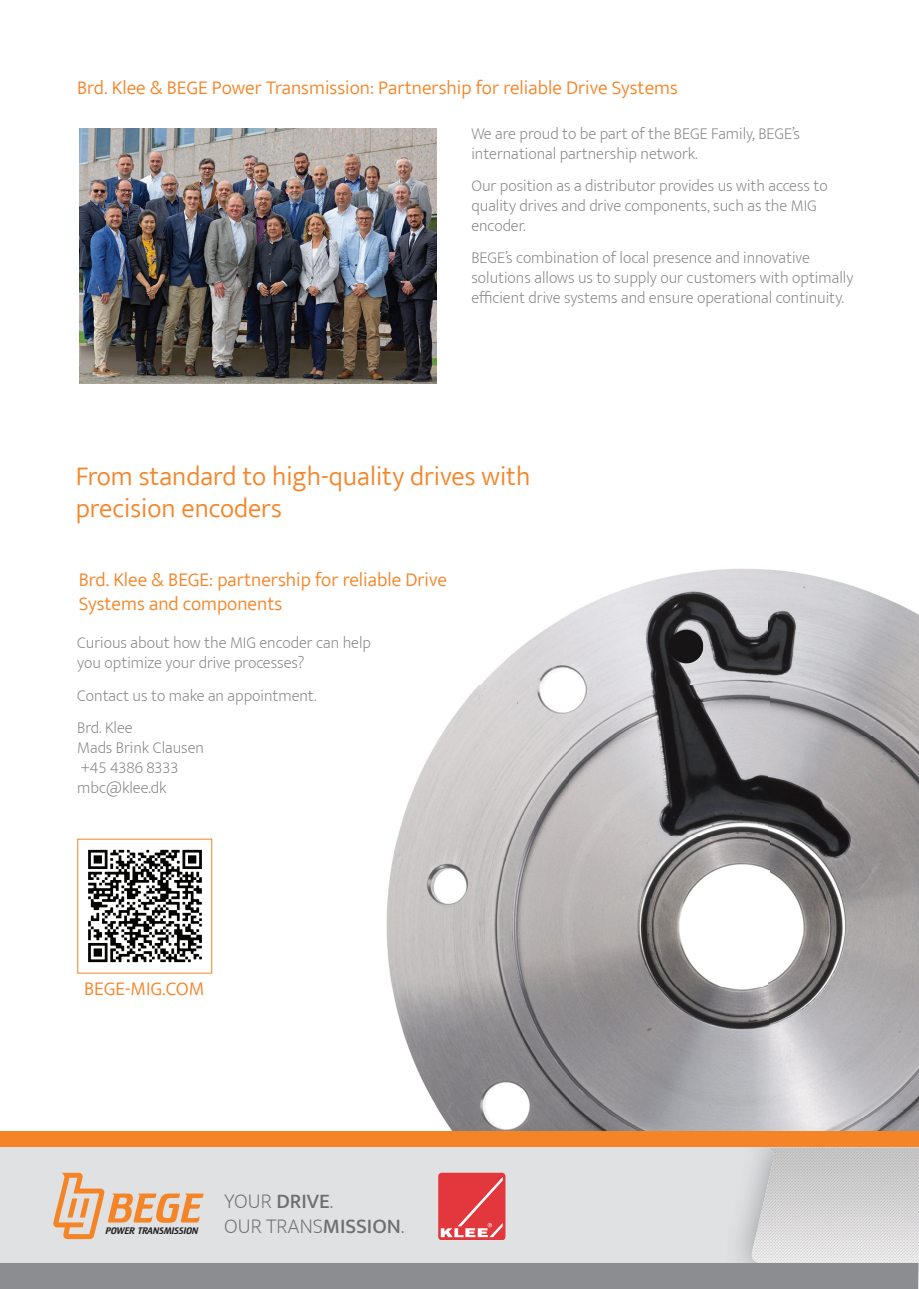
<style>
.page{position:relative;width:919px;height:1289px;background:#fff}
.page>*{position:absolute;margin:0;border:0;box-sizing:border-box;transform-origin:0 0}
.t1{font:300 27px/32.4px "Ek Mukta";color:#f58426}
.t2{font:200 21px "Ek Mukta";color:#6d6f71}
.t3{font:300 19.5px/23.4px "Ek Mukta";color:#f58426}
.t4{font:200 16.5px/19.8px "Ek Mukta";color:#808285}
.t5{font:italic 9.6px "Crillee BT";color:#231f20}
.s1{font-weight:500}
.s2{font-family:"Ek Mukta";font-weight:200;font-style:normal;font-size:21px;color:#6d6f71}
.s3{font-family:"Ek Mukta";font-weight:500;font-style:normal;font-size:21px;color:#6d6f71}
</style>
<div class="page">
<img style="left:386px;top:569px;width:382px;height:562px">
<img style="left:768px;top:569px;width:150px;height:549px">
<div style="left:0;top:1137px;width:918px;height:151px;background:#e0e1e3"></div>
<svg style="left:53px;top:1172px;width:151px;height:67px"></svg>
<img style="left:724px;top:1118px;width:194px;height:170px">
<img style="left:751px;top:1147px;width:167px;height:115px">
<div style="left:0;top:1262px;width:917px;height:26px;background:#8c8d91"></div>
<div style="left:0;top:1131px;width:918px;height:16px;background:#f58426"></div>
<img style="left:88px;top:849px;width:114px;height:114px">
<div style="left:77px;top:838px;width:135px;height:135px;border:1px solid #f58426"></div>
<img style="left:79px;top:129px;width:357px;height:254px">
<svg style="left:438px;top:1172px;width:67px;height:67px;background:#e44e53"></svg>
<p class="t3" style="left:77px;top:75px;width:602px">Brd. Klee &amp; BEGE Power Transmission: Partnership for reliable Drive Systems</p>
<p class="t4" style="left:471px;top:124px;width:330px">We are proud to be part of the BEGE Family, BEGE’s international partnership network.</p>
<p class="t4" style="left:471px;top:176px;width:358px">Our position as a distributor provides us with access to quality drives and drive components, such as the MIG encoder.</p>
<p class="t4" style="left:471px;top:248px;width:383px">BEGE’s combination of local presence and innovative solutions allows us to supply our customers with optimally efficient drive systems and ensure operational continuity.</p>
<h1 class="t1" style="left:76px;top:459px;width:456px">From standard to high-quality drives with precision encoders</h1>
<p class="t3" style="left:79px;top:567px;width:369px">Brd. Klee &amp; BEGE: partnership for reliable Drive<br>Systems and components</p>
<p class="t4" style="left:77px;top:633px;width:295px">Curious about how the MIG encoder can help you optimize your drive processes?</p>
<p class="t4" style="left:77px;top:679px;width:241px;line-height:32.5px">Contact us to make an appointment.<br>Brd. Klee</p>
<p class="t4" style="left:77px;top:738px;width:128px">Mads Brink Clausen +45 4386 8333 mbc@klee.dk</p>
<p class="t3" style="left:84px;top:976px;width:122px">BEGE-MIG.COM</p>
<p class="t2" style="left:224px;top:1184px;width:110px">YOUR <span class="s1">DRIVE</span>.</p>
<p class="t5" style="left:106px;top:1224px;width:300px">POWER TRANSMISSION <span class="s2">OUR TRANS</span><span class="s3">MISSION</span><span class="s2">.</span></p>
</div>
